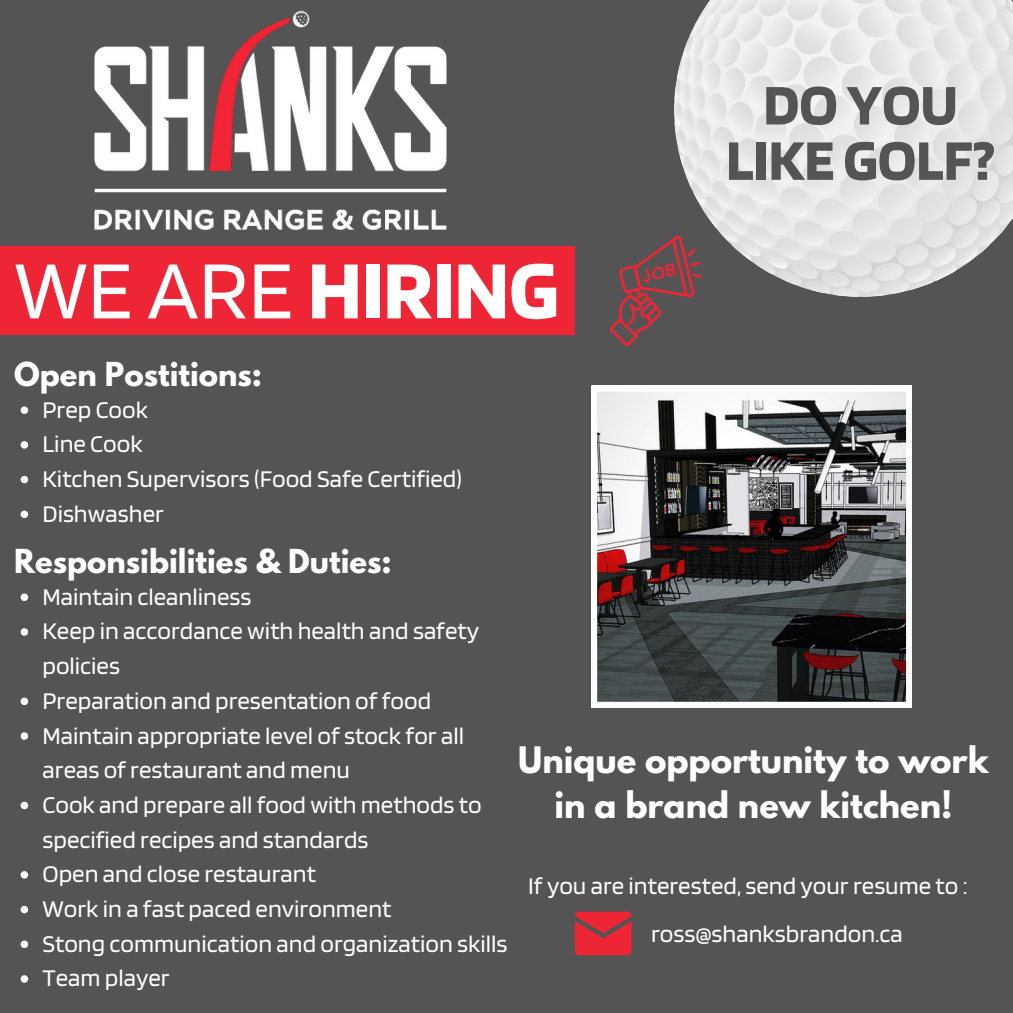
<style>
.page{position:relative;width:1013px;height:1013px;background:#fff}
.page>*{position:absolute;margin:0;border:0;box-sizing:border-box;transform-origin:0 0}
.t1{font:700 85.88px "Blinker";color:#fff}
.t2{font:700 59.62px "Blinker";color:#545454}
.t3{font:700 32.38px/45px "League Spartan";color:#fff;text-align:center}
.t4{font:700 29.25px "League Spartan";color:#fff}
.t5{font:25px/34.8px "Blinker";color:#fff}
.s1{font-weight:400}
</style>
<div class="page">
<div style="left:0;top:0;width:1012px;height:1012px;background:#545454"></div>
<div style="left:0;top:247px;width:575px;height:88px;background:#ee2535"></div>
<svg style="left:575px;top:911px;width:56px;height:44px;background:#d92b39"></svg>
<img style="left:28px;top:10px;width:486px;height:237px">
<svg style="left:610px;top:0;width:402px;height:347px"></svg>
<svg style="left:591px;top:386px;width:320px;height:321px;background:#6c6b6b"></svg>
<svg style="left:21px;top:406px;width:7px;height:8px"></svg>
<svg style="left:21px;top:441px;width:7px;height:7px"></svg>
<svg style="left:21px;top:476px;width:7px;height:7px"></svg>
<svg style="left:21px;top:510px;width:7px;height:8px"></svg>
<svg style="left:21px;top:593px;width:7px;height:8px"></svg>
<svg style="left:21px;top:628px;width:7px;height:7px"></svg>
<svg style="left:21px;top:697px;width:7px;height:8px"></svg>
<svg style="left:21px;top:732px;width:7px;height:7px"></svg>
<svg style="left:21px;top:801px;width:7px;height:8px"></svg>
<svg style="left:21px;top:871px;width:7px;height:7px"></svg>
<svg style="left:21px;top:905px;width:7px;height:8px"></svg>
<svg style="left:21px;top:940px;width:7px;height:8px"></svg>
<svg style="left:21px;top:975px;width:7px;height:7px"></svg>
<p class="t1" style="left:14px;top:236px;width:546px"><span class="s1">WE ARE</span> HIRING</p>
<p class="t4" style="left:14px;top:359px;width:249px">Open Postitions:</p>
<p class="t5" style="left:42px;top:391px;width:107px">Prep Cook</p>
<p class="t5" style="left:42px;top:426px;width:102px">Line Cook</p>
<p class="t5" style="left:42px;top:460px;width:421px">Kitchen Supervisors (Food Safe Certified)</p>
<p class="t5" style="left:42px;top:495px;width:123px">Dishwasher</p>
<p class="t4" style="left:14px;top:546px;width:379px">Responsibilities &amp; Duties:</p>
<p class="t2" style="left:763px;top:67px;width:196px">DOYOU</p>
<p class="t2" style="left:726px;top:122px;width:270px">LIKE GOLF?</p>
<p class="t5" style="left:42px;top:578px;width:210px">Maintain cleanliness</p>
<p class="t5" style="left:42px;top:613px;width:438px">Keep in accordance with health and safety policies</p>
<p class="t5" style="left:42px;top:682px;width:390px">Preparation and presentation of food</p>
<p class="t5" style="left:42px;top:717px;width:423px">Maintain appropriate level of stock for all areas of restaurant and menu</p>
<p class="t5" style="left:42px;top:786px;width:440px">Cook and prepare all food with methods to specified recipes and standards</p>
<p class="t5" style="left:42px;top:856px;width:275px">Open and close restaurant</p>
<p class="t5" style="left:42px;top:890px;width:350px">Work in a fast paced environment</p>
<p class="t5" style="left:42px;top:925px;width:466px">Stong communication and organization skills</p>
<p class="t5" style="left:42px;top:960px;width:129px">Team player</p>
<p class="t3" style="left:518px;top:741px;width:472px">Unique opportunity to work in a brand new kitchen!</p>
<p class="t5" style="left:528px;top:867px;width:441px">If you are interested, send your resume to :</p>
<p class="t5" style="left:651px;top:915px;width:253px">ross@shanksbrandon.ca</p>
</div>
